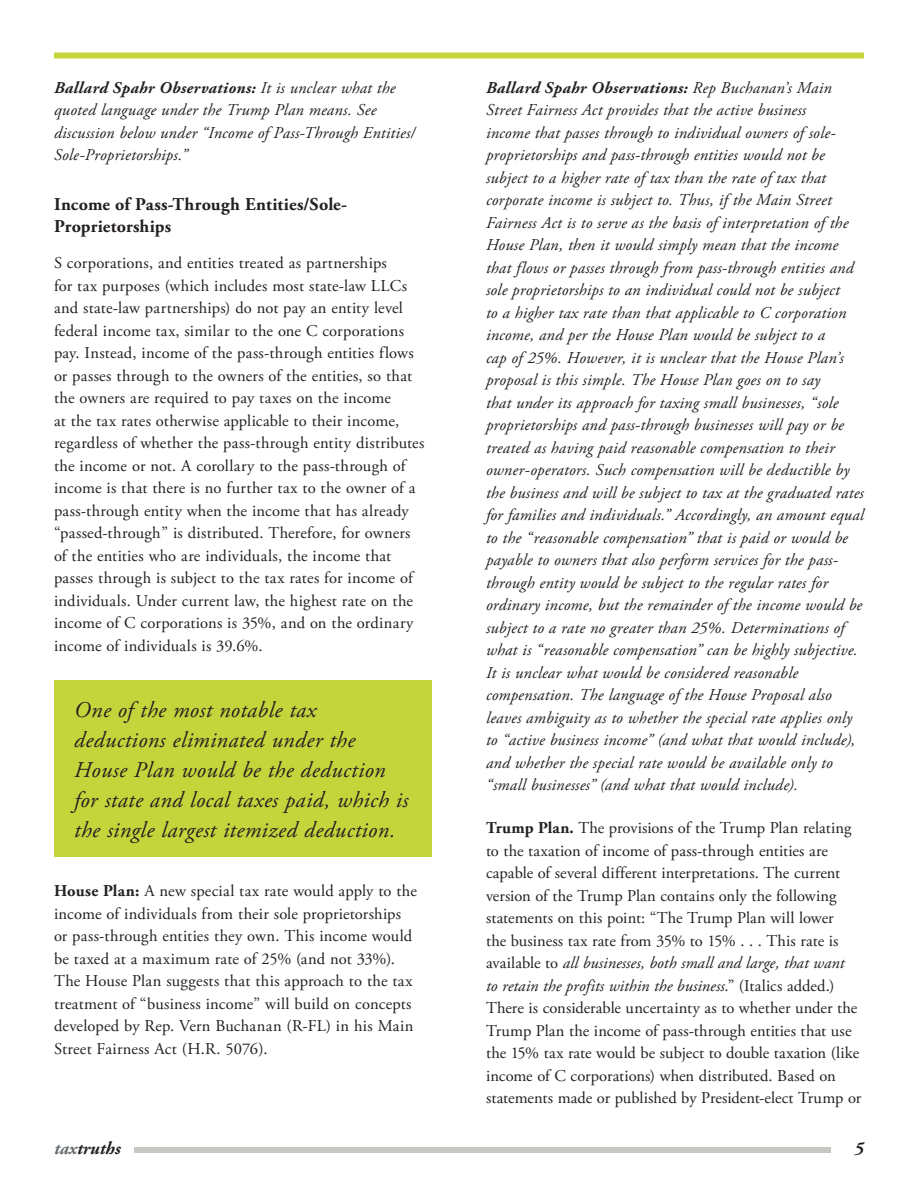
<style>
.page{position:relative;width:918px;height:1188px;background:#fff}
.page>*{position:absolute;margin:0;border:0;box-sizing:border-box;transform-origin:0 0}
.Body{font:italic 22.5px/30px "Adobe Garamond Pro";letter-spacing:.02em;color:#231f20}
.HEADLINE_3{font:700 18px/22.5px "Adobe Garamond Pro";letter-spacing:.01em;color:#231f20}
.t1{font:italic 700 18px "Adobe Garamond Pro";color:#231f20}
.BODY{font:16.5px/22.5px "Adobe Garamond Pro";letter-spacing:.01em;color:#231f20}
.BODY-2{font:italic 16.5px/22.5px "Adobe Garamond Pro";letter-spacing:.015em;color:#231f20}
.s1{font-weight:700}
.s2{font-style:italic}
.s3{color:#64696d}
</style>
<div class="page">
<div style="left:134px;top:1148px;width:696px;height:6px;background:#c6c7c2"></div>
<div style="left:54px;top:52px;width:810px;height:6px;background:#c4d53c"></div>
<div style="left:54px;top:680px;width:378px;height:177px;background:#c4d53c"></div>
<p class="BODY-2" style="left:54px;top:77px;width:362px"><span class="s1">Ballard Spahr Observations:</span> It is unclear what the quoted language under the Trump Plan means. See discussion below under “Income of Pass-Through Entities/ Sole-Proprietorships.”</p>
<p class="HEADLINE_3" style="left:54px;top:193px;width:295px">Income of Pass-Through Entities/Sole-<br>Proprietorships</p>
<p class="BODY" style="left:54px;top:253px;width:372px">S corporations, and entities treated as partnerships<br>for tax purposes (which includes most state-law LLCs and state-law partnerships) do not pay an entity level federal income tax, similar to the one C corporations pay. Instead, income of the pass-through entities flows or passes through to the owners of the entities, so that the owners are required to pay taxes on the income<br>at the tax rates otherwise applicable to their income, regardless of whether the pass-through entity distributes the income or not. A corollary to the pass-through of income is that there is no further tax to the owner of a pass-through entity when the income that has already “passed-through” is distributed. Therefore, for owners of the entities who are individuals, the income that passes through is subject to the tax rates for income of individuals. Under current law, the highest rate on the income of C corporations is 35%, and on the ordinary income of individuals is 39.6%.</p>
<p class="Body" style="left:74px;top:695px;width:336px">One of the most notable tax deductions eliminated under the House Plan would be the deduction for state and local taxes paid, which is the single largest itemized deduction.</p>
<p class="BODY" style="left:54px;top:880px;width:364px"><span class="s1">House Plan:</span> A new special tax rate would apply to the income of individuals from their sole proprietorships or pass-through entities they own. This income would be taxed at a maximum rate of 25% (and not 33%).<br>The House Plan suggests that this approach to the tax treatment of “business income” will build on concepts developed by Rep. Vern Buchanan (R-FL) in his Main Street Fairness Act (H.R. 5076).</p>
<p class="BODY-2" style="left:486px;top:77px;width:380px"><span class="s1">Ballard Spahr Observations:</span> Rep Buchanan’s Main Street Fairness Act provides that the active business<br>income that passes through to individual owners of sole&shy;proprietorships and pass-through entities would not be subject to a higher rate of tax than the rate of tax that corporate income is subject to. Thus, if the Main Street Fairness Act is to serve as the basis of interpretation of the House Plan, then it would simply mean that the income that flows or passes through from pass-through entities and sole proprietorships to an individual could not be subject<br>to a higher tax rate than that applicable to C corporation income, and per the House Plan would be subject to a<br>cap of 25%. However, it is unclear that the House Plan’s proposal is this simple. The House Plan goes on to say<br>that under its approach for taxing small businesses, “sole proprietorships and pass-through businesses will pay or be treated as having paid reasonable compensation to their owner-operators. Such compensation will be deductible by the business and will be subject to tax at the graduated rates for families and individuals.” Accordingly, an amount equal to the “reasonable compensation” that is paid or would be payable to owners that also perform services for the pass&shy;through entity would be subject to the regular rates for ordinary income, but the remainder of the income would be subject to a rate no greater than 25%. Determinations of what is “reasonable compensation” can be highly subjective.<br>It is unclear what would be considered reasonable compensation. The language of the House Proposal also leaves ambiguity as to whether the special rate applies only to “active business income” (and what that would include), and whether the special rate would be available only to “small businesses” (and what that would include).</p>
<p class="BODY" style="left:486px;top:817px;width:377px"><span class="s1">Trump Plan.</span> The provisions of the Trump Plan relating to the taxation of income of pass-through entities are capable of several different interpretations. The current version of the Trump Plan contains only the following statements on this point: “The Trump Plan will lower<br>the business tax rate from 35% to 15% . . . This rate is available to <span class="s2">all businesses, both small and large, that want<br>to retain the profits within the business</span>.” (Italics added.)<br>There is considerable uncertainty as to whether under the Trump Plan the income of pass-through entities that use the 15% tax rate would be subject to double taxation (like income of C corporations) when distributed. Based on statements made or published by President-elect Trump or</p>
<p class="t1" style="left:54px;top:1138px;width:68px"><span class="s3">tax</span>truths</p>
<p class="t1" style="left:855px;top:1138px;width:11px">5</p>
</div>
